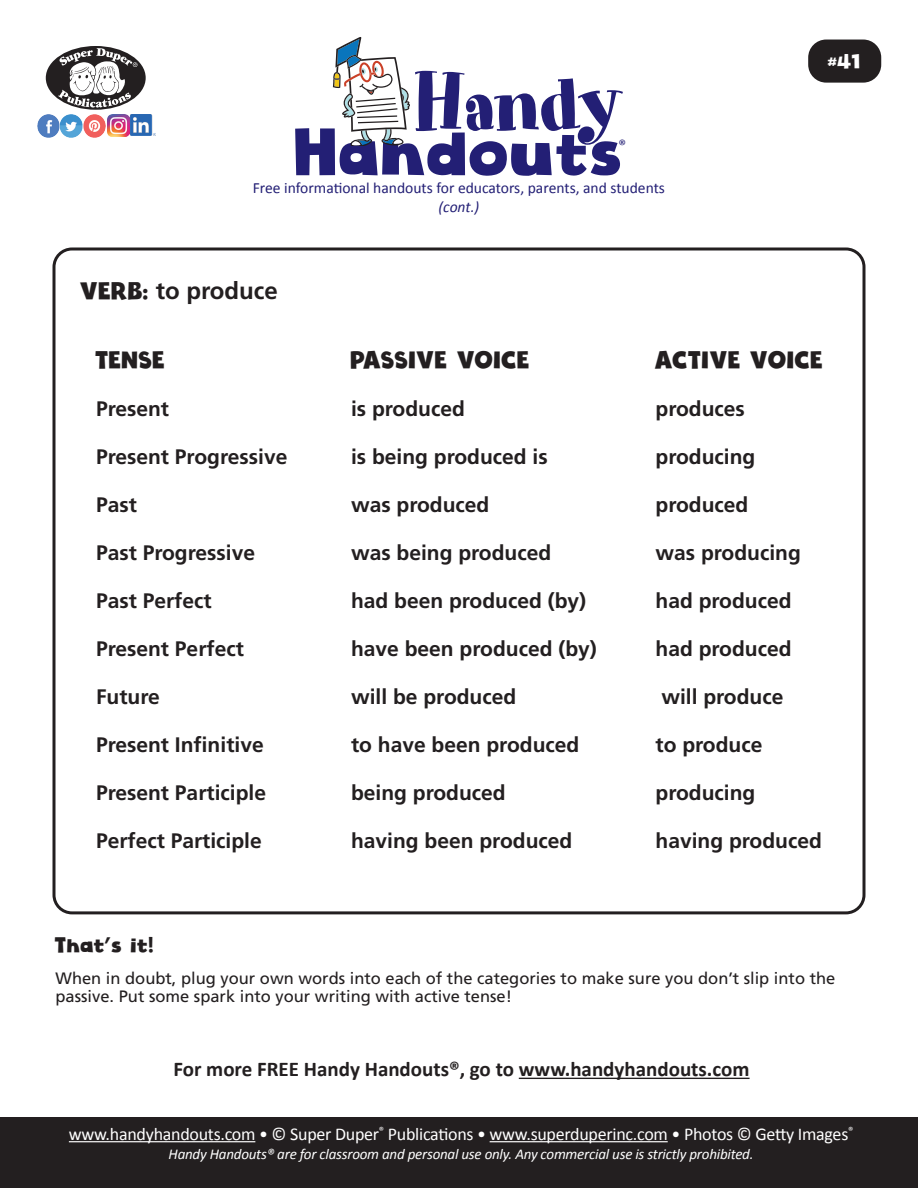
<style>
.page{position:relative;width:918px;height:1188px;background:#fff}
.page>*{position:absolute;margin:0;border:0;box-sizing:border-box;transform-origin:0 0}
.t1{font:79.2px "Art Department JNL";letter-spacing:-.03em;color:#231f75}
.t2{font:64.8px "Cloudy Witha Chanceof Love";color:#231f75}
.t3{font:24px "Cloudy Witha Chanceof Love";color:#231f20}
.t4{font:700 24px "Frutiger LT Std";color:#231f20}
.t5{font:700 21px "Frutiger LT Std";color:#231f20}
.HH_TEXT{font:700 21px "Calibri";color:#231f20}
.HH_Text{font:21px "Cloudy Witha Chanceof Love";color:#231f20}
.t6{font:19.5px "Cloudy Witha Chanceof Love";color:#fff}
.t7{font:18px "Calibri";letter-spacing:-.015em;color:#fff}
.HH_Text-2{font:16.5px/18px "Frutiger LT Std";color:#231f20}
.t8{font:15.6px "Calibri";color:#231f75}
.t9{font:italic 15.6px "Calibri";color:#231f75}
.t10{font:15.15px "Calibri";color:#231f75}
.t11{font:italic 15px "Calibri";letter-spacing:-.015em;color:#fff}
.s1{font-family:"Cloudy Witha Chanceof Love";font-weight:400}
</style>
<div class="page">
<div style="left:808px;top:40px;width:73px;height:43px;background:#231f20;border-radius:18px"></div>
<div style="left:46px;top:46px;width:100px;height:64px;background:#231f20;border-radius:50%"></div>
<svg style="left:58px;top:48px;width:80px;height:60px"></svg>
<img style="left:37px;top:115px;width:92px;height:22px">
<img style="left:131px;top:115px;width:24px;height:21px">
<svg style="left:333px;top:37px;width:77px;height:109px"></svg>
<div style="left:0;top:1118px;width:918px;height:70px;background:#231f20"></div>
<hr style="left:69px;top:1141px;width:186px;height:1px;background:#fff">
<hr style="left:490px;top:1141px;width:178px;height:1px;background:#fff">
<div style="left:52px;top:248px;width:814px;height:666px;border:3px solid #231f20;border-radius:18px"></div>
<hr style="left:519px;top:1078px;width:231px;height:1px;background:#231f20">
<p class="t1" style="left:412px;top:56px;width:213px">Handy</p>
<p class="t8" style="left:253px;top:177px;width:414px">Free informational handouts for educators, parents, and students</p>
<p class="t9" style="left:439px;top:196px;width:42px">(cont.)</p>
<p class="t2" style="left:296px;top:112px;width:331px">Handouts</p>
<p class="t10" style="left:618px;top:135px;width:9px">®</p>
<p class="t4" style="left:81px;top:277px;width:199px"><span class="s1">VERB:</span> to produce</p>
<p class="t6" style="left:829px;top:49px;width:34px">#41</p>
<p class="t3" style="left:96px;top:345px;width:71px">TENSE</p>
<p class="t3" style="left:351px;top:345px;width:181px">PASSIVE VOICE</p>
<p class="t3" style="left:656px;top:345px;width:170px">ACTIVE VOICE</p>
<p class="t5" style="left:96px;top:397px;width:75px">Present</p>
<p class="t5" style="left:351px;top:397px;width:115px">is produced</p>
<p class="t5" style="left:656px;top:397px;width:91px">produces</p>
<p class="t5" style="left:96px;top:445px;width:193px">Present Progressive</p>
<p class="t5" style="left:351px;top:445px;width:198px">is being produced is</p>
<p class="t5" style="left:656px;top:445px;width:101px">producing</p>
<p class="t5" style="left:96px;top:493px;width:42px">Past</p>
<p class="t5" style="left:351px;top:493px;width:140px">was produced</p>
<p class="t5" style="left:656px;top:493px;width:94px">produced</p>
<p class="t5" style="left:96px;top:541px;width:161px">Past Progressive</p>
<p class="t5" style="left:351px;top:541px;width:202px">was being produced</p>
<p class="t5" style="left:656px;top:541px;width:147px">was producing</p>
<p class="t5" style="left:96px;top:589px;width:117px">Past Perfect</p>
<p class="t5" style="left:351px;top:589px;width:237px">had been produced (by)</p>
<p class="t5" style="left:656px;top:589px;width:138px">had produced</p>
<p class="t5" style="left:96px;top:637px;width:149px">Present Perfect</p>
<p class="t5" style="left:351px;top:637px;width:247px">have been produced (by)</p>
<p class="t5" style="left:656px;top:637px;width:138px">had produced</p>
<p class="t5" style="left:96px;top:685px;width:65px">Future</p>
<p class="t5" style="left:351px;top:685px;width:167px">will be produced</p>
<p class="t5" style="left:661px;top:685px;width:124px">will produce</p>
<p class="t5" style="left:96px;top:733px;width:169px">Present Infinitive</p>
<p class="t5" style="left:351px;top:733px;width:230px">to have been produced</p>
<p class="t5" style="left:656px;top:733px;width:108px">to produce</p>
<p class="t5" style="left:96px;top:781px;width:172px">Present Participle</p>
<p class="t5" style="left:351px;top:781px;width:156px">being produced</p>
<p class="t5" style="left:656px;top:781px;width:101px">producing</p>
<p class="t5" style="left:96px;top:829px;width:167px">Perfect Participle</p>
<p class="t5" style="left:351px;top:829px;width:223px">having been produced</p>
<p class="t5" style="left:656px;top:829px;width:168px">having produced</p>
<p class="HH_Text" style="left:56px;top:932px;width:100px">That’s it!</p>
<p class="HH_Text-2" style="left:56px;top:969px;width:781px">When in doubt, plug your own words into each of the categories to make sure you don’t slip into the passive. Put some spark into your writing with active tense!</p>
<p class="HH_TEXT" style="left:173px;top:1054px;width:578px">For more FREE Handy Handouts®, go to www.handyhandouts.com</p>
<p class="t7" style="left:69px;top:1121px;width:786px">www.handyhandouts.com • © Super Duper<sup>®</sup> Publications • www.superduperinc.com • Photos © Getty Images<sup>®</sup></p>
<p class="t11" style="left:169px;top:1144px;width:587px">Handy Handouts® are for classroom and personal use only. Any commercial use is strictly prohibited.</p>
</div>
